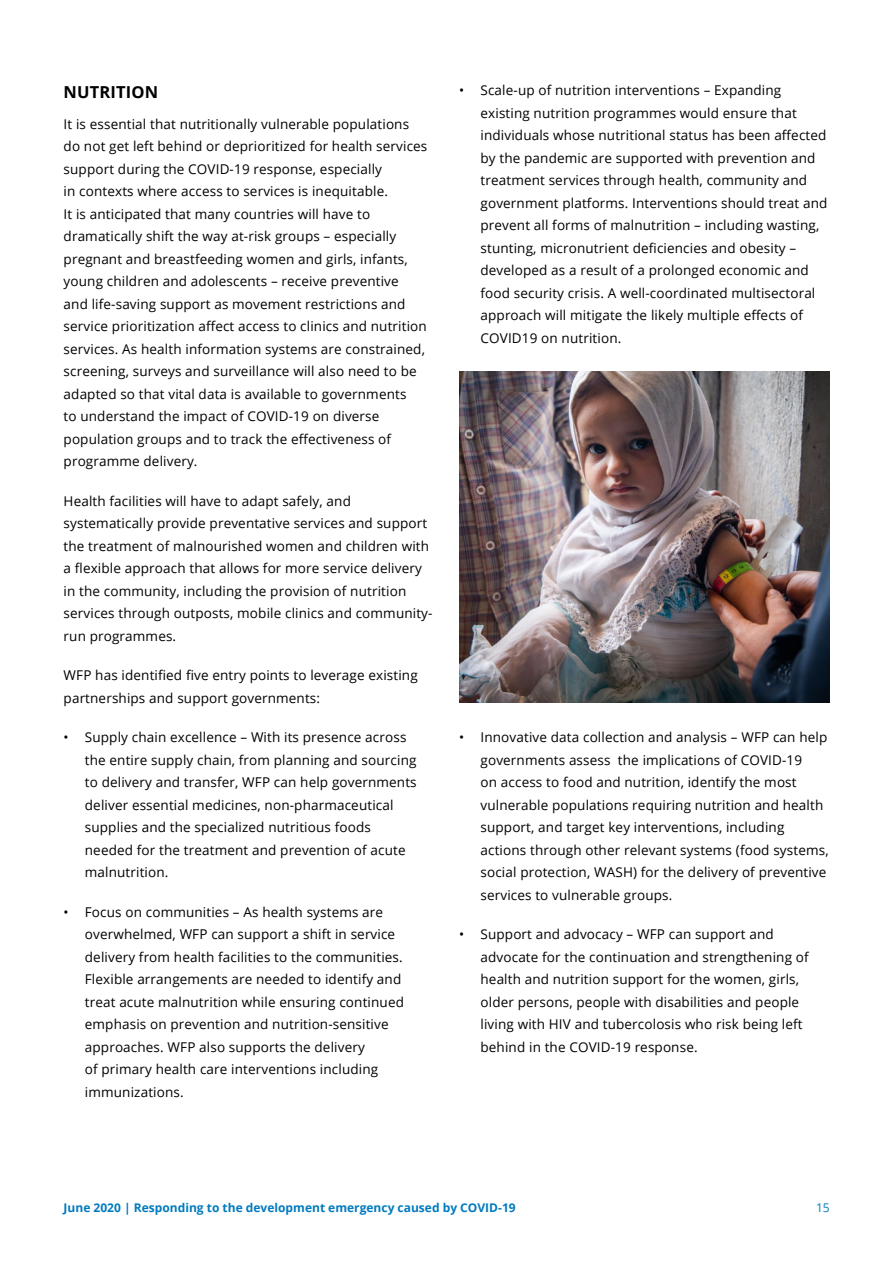
<style>
.page{position:relative;width:893px;height:1263px;background:#fff}
.page>*{position:absolute;margin:0;border:0;box-sizing:border-box;transform-origin:0 0}
.t1{font:700 16.5px "Open Sans";letter-spacing:.01em;color:#000}
.t2{font:13.5px/22.5px "Open Sans";letter-spacing:.01em;color:#000}
.t3{font:700 12px "Open Sans";color:#007abf}
.t4{font:12px "Open Sans";color:#007abf}
</style>
<div class="page">
<img style="left:459px;top:371px;width:370px;height:331px">
<p class="t1" style="left:64px;top:80px;width:96px">NUTRITION</p>
<p class="t2" style="left:64px;top:112px;width:365px">It is essential that nutritionally vulnerable populations do not get left behind or deprioritized for health services support during the COVID-19 response, especially<br>in contexts where access to services is inequitable.<br>It is anticipated that many countries will have to dramatically shift the way at-risk groups – especially pregnant and breastfeeding women and girls, infants, young children and adolescents – receive preventive<br>and life-saving support as movement restrictions and service prioritization affect access to clinics and nutrition services. As health information systems are constrained, screening, surveys and surveillance will also need to be adapted so that vital data is available to governments<br>to understand the impact of COVID-19 on diverse population groups and to track the effectiveness of programme delivery.</p>
<p class="t2" style="left:64px;top:489px;width:370px">Health facilities will have to adapt safely, and systematically provide preventative services and support the treatment of malnourished women and children with a flexible approach that allows for more service delivery in the community, including the provision of nutrition services through outposts, mobile clinics and community&shy;run programmes.</p>
<p class="t2" style="left:64px;top:664px;width:355px">WFP has identified five entry points to leverage existing partnerships and support governments:</p>
<p class="t2" style="left:85px;top:726px;width:333px;text-indent:-21px">• Supply chain excellence – With its presence across the entire supply chain, from planning and sourcing to delivery and transfer, WFP can help governments deliver essential medicines, non-pharmaceutical supplies and the specialized nutritious foods needed for the treatment and prevention of acute malnutrition.</p>
<p class="t2" style="left:85px;top:900px;width:320px;text-indent:-21px">• Focus on communities – As health systems are overwhelmed, WFP can support a shift in service delivery from health facilities to the communities.<br>Flexible arrangements are needed to identify and treat acute malnutrition while ensuring continued emphasis on prevention and nutrition-sensitive approaches. WFP also supports the delivery<br>of primary health care interventions including immunizations.</p>
<p class="t2" style="left:480px;top:79px;width:348px;text-indent:-21px">• Scale-up of nutrition interventions – Expanding existing nutrition programmes would ensure that individuals whose nutritional status has been affected by the pandemic are supported with prevention and treatment services through health, community and government platforms. Interventions should treat and prevent all forms of malnutrition – including wasting, stunting, micronutrient deficiencies and obesity – developed as a result of a prolonged economic and food security crisis. A well-coordinated multisectoral approach will mitigate the likely multiple effects of COVID19 on nutrition.</p>
<p class="t2" style="left:480px;top:726px;width:349px;text-indent:-21px">• Innovative data collection and analysis – WFP can help governments assess the implications of COVID-19<br>on access to food and nutrition, identify the most vulnerable populations requiring nutrition and health support, and target key interventions, including actions through other relevant systems (food systems, social protection, WASH) for the delivery of preventive services to vulnerable groups.</p>
<p class="t2" style="left:480px;top:923px;width:330px;text-indent:-21px">• Support and advocacy – WFP can support and advocate for the continuation and strengthening of health and nutrition support for the women, girls, older persons, people with disabilities and people living with HIV and tubercolosis who risk being left behind in the COVID-19 response.</p>
<p class="t3" style="left:64px;top:1199px;width:453px">June 2020 | Responding to the development emergency caused by COVID-19</p>
<p class="t4" style="left:816px;top:1199px;width:15px">15</p>
</div>
